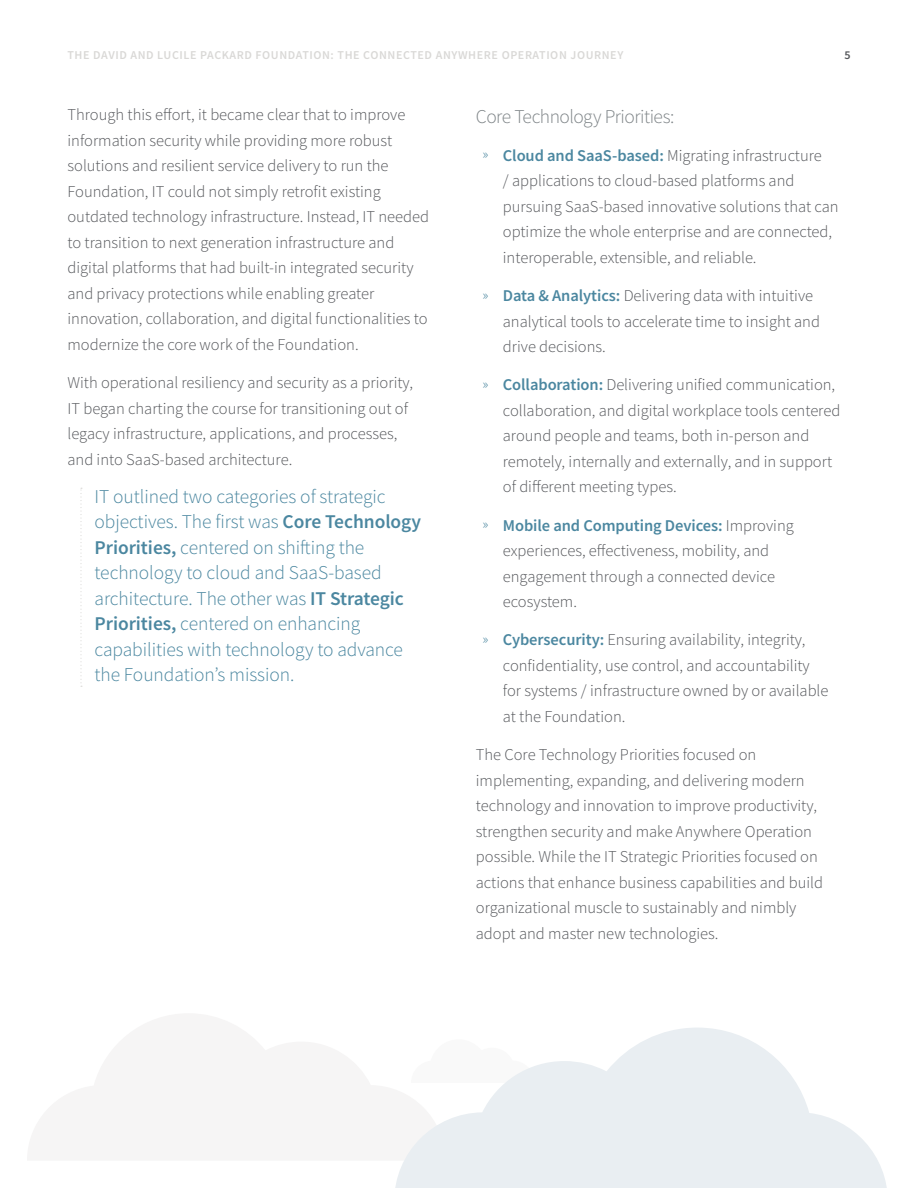
<style>
.page{position:relative;width:918px;height:1188px;background:#fff}
.page>*{position:absolute;margin:0;border:0;box-sizing:border-box;transform-origin:0 0}
.t1{font:300 19.5px/25.5px "Source Sans Pro";letter-spacing:-.005em;color:#4b87a0}
.t2{font:300 19.5px "Source Sans Pro";letter-spacing:-.03em;color:#7e8487}
.t3{font:300 16.5px/25.5px "Source Sans Pro";color:#54565a}
.t4{font:600 12px "Source Sans Pro";letter-spacing:.05em;color:#d9d8d6}
.t5{font:600 12px "Source Sans Pro";color:#54565a}
.s1{font-weight:600}
.s2{font-size:15px;color:#4b87a0}
.s3{font-weight:600;color:#4b87a0}
</style>
<div class="page">
<svg style="left:80px;top:488px;width:2px;height:199px"></svg>
<svg style="left:395px;top:1028px;width:492px;height:160px;fill:#e9eef2"></svg>
<p class="t4" style="left:68px;top:47px;width:557px">THE DAVID AND LUCILE PACKARD FOUNDATION: THE CONNECTED ANYWHERE OPERATION JOURNEY</p>
<p class="t5" style="left:844px;top:47px;width:8px">5</p>
<p class="t3" style="left:68px;top:102px;width:363px">Through this effort, it became clear that to improve information security while providing more robust solutions and resilient service delivery to run the Foundation, IT could not simply retrofit existing outdated technology infrastructure. Instead, IT needed to transition to next generation infrastructure and digital platforms that had built-in integrated security and privacy protections while enabling greater innovation, collaboration, and digital functionalities to modernize the core work of the Foundation.</p>
<p class="t3" style="left:68px;top:370px;width:347px">With operational resiliency and security as a priority, IT began charting the course for transitioning out of legacy infrastructure, applications, and processes, and into SaaS-based architecture.</p>
<p class="t1" style="left:94px;top:484px;width:328px">IT outlined two categories of strategic objectives. The first was <span class="s1">Core Technology Priorities,</span> centered on shifting the technology to cloud and SaaS-based architecture. The other was <span class="s1">IT Strategic Priorities,</span> centered on enhancing capabilities with technology to advance the Foundation’s mission.</p>
<p class="t2" style="left:476px;top:104px;width:200px">Core Technology Priorities:</p>
<p class="t3" style="left:503px;top:143px;width:337px;text-indent:-20px"><span class="s2">»</span> <span class="s3">Cloud and SaaS-based:</span> Migrating infrastructure<br>/ applications to cloud-based platforms and pursuing SaaS-based innovative solutions that can optimize the whole enterprise and are connected, interoperable, extensible, and reliable.</p>
<p class="t3" style="left:503px;top:283px;width:319px;text-indent:-20px"><span class="s2">»</span> <span class="s3">Data &amp; Analytics:</span> Delivering data with intuitive analytical tools to accelerate time to insight and drive decisions.</p>
<p class="t3" style="left:503px;top:372px;width:339px;text-indent:-20px"><span class="s2">»</span> <span class="s3">Collaboration:</span> Delivering unified communication, collaboration, and digital workplace tools centered around people and teams, both in-person and remotely, internally and externally, and in support of different meeting types.</p>
<p class="t3" style="left:503px;top:512px;width:293px;text-indent:-20px"><span class="s2">»</span> <span class="s3">Mobile and Computing Devices:</span> Improving experiences, effectiveness, mobility, and engagement through a connected device ecosystem.</p>
<p class="t3" style="left:503px;top:627px;width:327px;text-indent:-20px"><span class="s2">»</span> <span class="s3">Cybersecurity:</span> Ensuring availability, integrity, confidentiality, use control, and accountability for systems / infrastructure owned by or available at the Foundation.</p>
<p class="t3" style="left:476px;top:742px;width:349px">The Core Technology Priorities focused on implementing, expanding, and delivering modern technology and innovation to improve productivity, strengthen security and make Anywhere Operation possible. While the IT Strategic Priorities focused on actions that enhance business capabilities and build organizational muscle to sustainably and nimbly adopt and master new technologies.</p>
</div>
